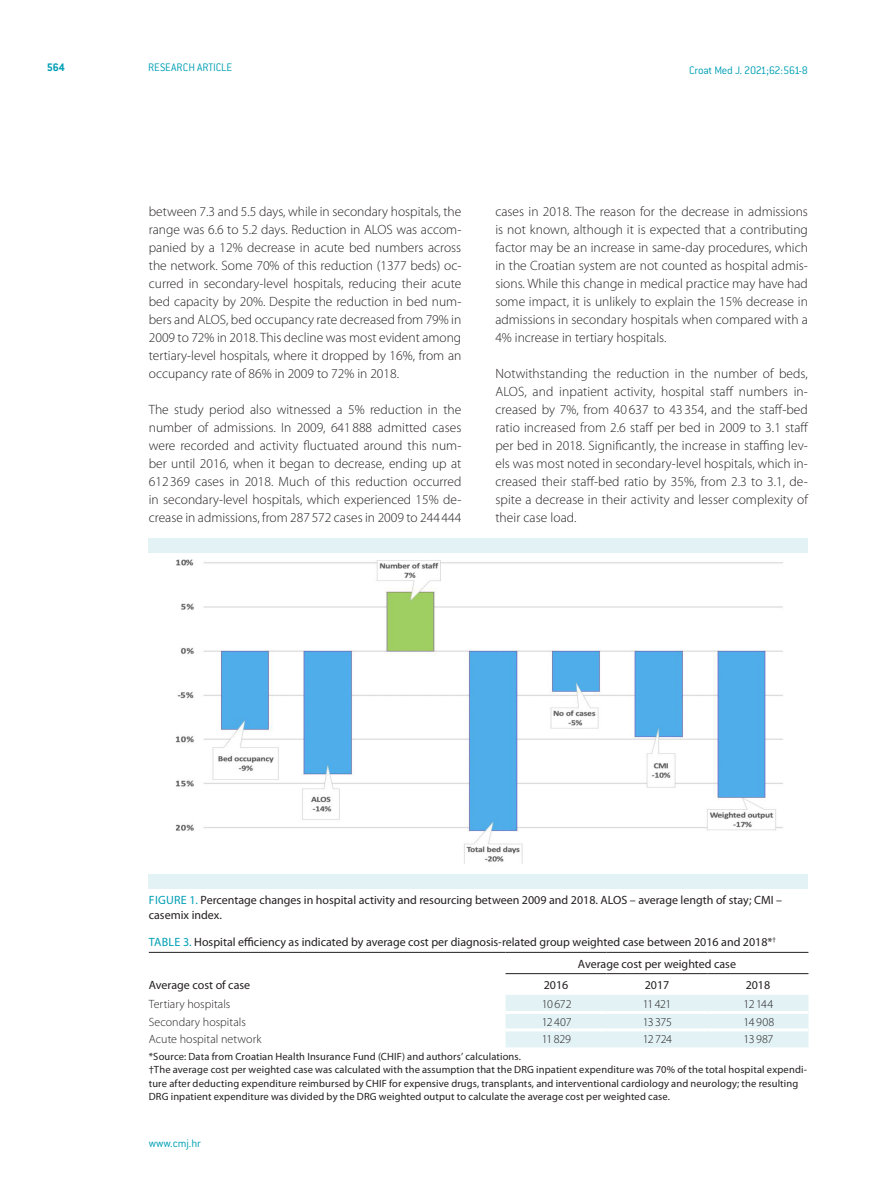
<style>
.page{position:relative;width:893px;height:1191px;background:#fff}
.page>*{position:absolute;margin:0;border:0;box-sizing:border-box;transform-origin:0 0}
.CMJ_-__body{font:300 13.5px/18px "Myriad Pro";color:#231f20;text-align:justify}
.CMJ_-_table_title_he{font:12px/15px "Myriad Pro";color:#231f20}
.CMJ_-_table{font:300 12px "Myriad Pro";letter-spacing:.005em;color:#231f20}
.t1{font:300 12px "ITC Conduit LTCE";letter-spacing:-.005em;color:#009fb4}
.CMJ_-_table_title_he-2{font:12px "Myriad Pro";color:#009fb4}
.t2{font:700 12px "ITC Conduit LTCE";color:#009fb4}
.CMJ_-_table_footnote{font:10.5px/13.5px "Myriad Pro";letter-spacing:.01em;color:#231f20}
.s1{color:#009fb4}
</style>
<div class="page">
<img style="left:175px;top:559px;width:608px;height:305px">
<div style="left:149px;top:873px;width:659px;height:15px;background:#e2f2f5"></div>
<div style="left:149px;top:538px;width:659px;height:14px;background:#e2f2f5"></div>
<svg style="left:149px;top:951px;width:659px;height:97px"></svg>
<div style="left:506px;top:995px;width:302px;height:52px;background:#e2f2f5"></div>
<hr style="left:506px;top:973px;width:100px;height:1px;background:#231f20">
<hr style="left:606px;top:973px;width:101px;height:1px;background:#231f20">
<hr style="left:707px;top:973px;width:101px;height:1px;background:#231f20">
<hr style="left:149px;top:952px;width:357px;height:1px;background:#231f20">
<hr style="left:506px;top:952px;width:100px;height:1px;background:#231f20">
<hr style="left:606px;top:952px;width:101px;height:1px;background:#231f20">
<hr style="left:707px;top:952px;width:101px;height:1px;background:#231f20">
<hr style="left:506px;top:1011px;width:100px;height:3px;background:#fff">
<hr style="left:606px;top:1011px;width:101px;height:3px;background:#fff">
<hr style="left:707px;top:1011px;width:101px;height:3px;background:#fff">
<hr style="left:506px;top:1028px;width:100px;height:3px;background:#fff">
<hr style="left:606px;top:1028px;width:101px;height:3px;background:#fff">
<hr style="left:707px;top:1028px;width:101px;height:3px;background:#fff">
<p class="t2" style="left:47px;top:60px;width:20px">564</p>
<p class="t1" style="left:148px;top:61px;width:86px">RESEARCH ARTICLE</p>
<p class="t1" style="left:689px;top:63px;width:120px">Croat Med J. 2021;62:561-8</p>
<p class="CMJ_-__body" style="left:149px;top:202px;width:314px">between 7.3 and 5.5 days, while in secondary hospitals, the range was 6.6 to 5.2 days. Reduction in ALOS was accom&shy;panied by a 12% decrease in acute bed numbers across the network. Some 70% of this reduction (1377 beds) oc&shy;curred in secondary-level hospitals, reducing their acute bed capacity by 20%. Despite the reduction in bed num&shy;bers and ALOS, bed occupancy rate decreased from 79% in 2009 to 72% in 2018. This decline was most evident among tertiary-level hospitals, where it dropped by 16%, from an occupancy rate of 86% in 2009 to 72% in 2018.</p>
<p class="CMJ_-__body" style="left:149px;top:400px;width:314px">The study period also witnessed a 5% reduction in the number of admissions. In 2009, 641 888 admitted cases were recorded and activity fluctuated around this num&shy;ber until 2016, when it began to decrease, ending up at 612 369 cases in 2018. Much of this reduction occurred in secondary-level hospitals, which experienced 15% de&shy;crease in admissions, from 287 572 cases in 2009 to 244 444</p>
<p class="CMJ_-__body" style="left:495px;top:202px;width:314px">cases in 2018. The reason for the decrease in admissions is not known, although it is expected that a contributing factor may be an increase in same-day procedures, which in the Croatian system are not counted as hospital admis&shy;sions. While this change in medical practice may have had some impact, it is unlikely to explain the 15% decrease in admissions in secondary hospitals when compared with a 4% increase in tertiary hospitals.</p>
<p class="CMJ_-__body" style="left:495px;top:364px;width:315px">Notwithstanding the reduction in the number of beds, ALOS, and inpatient activity, hospital staff numbers in&shy;creased by 7%, from 40 637 to 43 354, and the staff-bed ratio increased from 2.6 staff per bed in 2009 to 3.1 staff per bed in 2018. Significantly, the increase in staffing lev&shy;els was most noted in secondary-level hospitals, which in&shy;creased their staff-bed ratio by 35%, from 2.3 to 3.1, de&shy;spite a decrease in their activity and lesser complexity of their case load.</p>
<p class="CMJ_-_table_title_he" style="left:149px;top:892px;width:635px;text-indent:41px"><span class="s1">1.</span> Percentage changes in hospital activity and resourcing between 2009 and 2018. ALOS – average length of stay; CMI – casemix index.</p>
<p class="CMJ_-_table_title_he" style="left:149px;top:934px;width:629px"><span class="s1">Table 3.</span> Hospital efficiency as indicated by average cost per diagnosis-related group weighted case between 2016 and 2018*<sup>†</sup></p>
<p class="CMJ_-_table_title_he" style="left:578px;top:955px;width:160px">Average cost per weighted case</p>
<p class="CMJ_-_table_title_he" style="left:149px;top:977px;width:103px">Average cost of case</p>
<p class="CMJ_-_table_title_he" style="left:544px;top:977px;width:26px">2016</p>
<p class="CMJ_-_table_title_he" style="left:645px;top:977px;width:26px">2017</p>
<p class="CMJ_-_table_title_he" style="left:746px;top:977px;width:26px">2018</p>
<p class="CMJ_-_table" style="left:149px;top:997px;width:83px">Tertiary hospitals</p>
<p class="CMJ_-_table" style="left:542px;top:997px;width:31px">10 672</p>
<p class="CMJ_-_table" style="left:643px;top:997px;width:30px">11 421</p>
<p class="CMJ_-_table" style="left:744px;top:997px;width:31px">12 144</p>
<p class="CMJ_-_table" style="left:149px;top:1014px;width:98px">Secondary hospitals</p>
<p class="CMJ_-_table" style="left:542px;top:1014px;width:31px">12 407</p>
<p class="CMJ_-_table" style="left:643px;top:1014px;width:31px">13 375</p>
<p class="CMJ_-_table" style="left:744px;top:1014px;width:32px">14908</p>
<p class="CMJ_-_table" style="left:149px;top:1032px;width:114px">Acute hospital network</p>
<p class="CMJ_-_table" style="left:542px;top:1032px;width:31px">11 829</p>
<p class="CMJ_-_table" style="left:643px;top:1032px;width:31px">12 724</p>
<p class="CMJ_-_table" style="left:744px;top:1032px;width:31px">13 987</p>
<p class="CMJ_-_table_footnote" style="left:149px;top:1049px;width:374px">*Source: Data from Croatian Health Insurance Fund (CHIF) and authors’ calculations.</p>
<p class="CMJ_-_table_footnote" style="left:149px;top:1062px;width:660px">†The average cost per weighted case was calculated with the assumption that the DRG inpatient expenditure was 70% of the total hospital expendi&shy;ture after deducting expenditure reimbursed by CHIF for expensive drugs, transplants, and interventional cardiology and neurology; the resulting<br>DRG inpatient expenditure was divided by the DRG weighted output to calculate the average cost per weighted case.</p>
<p class="CMJ_-_table_title_he-2" style="left:149px;top:892px;width:25px">Figure</p>
<p class="t1" style="left:149px;top:1136px;width:54px">www.cmj.hr</p>
</div>
